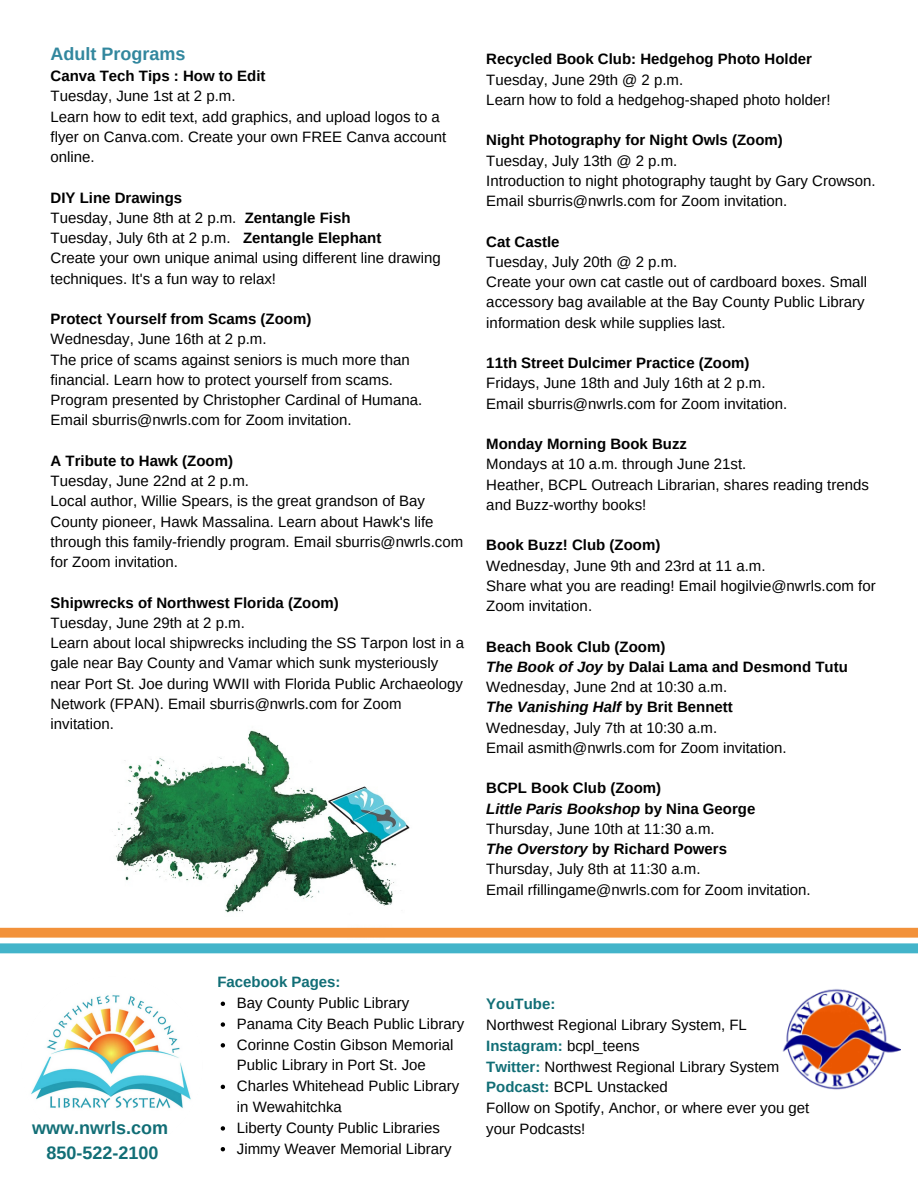
<style>
.page{position:relative;width:918px;height:1188px;background:#fff}
.page>*{position:absolute;margin:0;border:0;box-sizing:border-box;transform-origin:0 0}
.t1{font:700 18px "Arimo";color:#116e76}
.t2{font:700 18px "Arimo";color:#32879e}
.t3{font:15px/20.2px "Arimo";color:#000}
.t4{font:700 15px "Arimo";color:#000}
.t5{font:italic 700 15px "Arimo";color:#000}
.t6{font:700 15px "Arimo";color:#116e76}
.s1{font-weight:700}
.s2{font-style:italic}
.s3{font-style:normal}
.s4{font-weight:400;color:#000}
.s5{font-weight:700;color:#116e76}
</style>
<div class="page">
<img style="left:31px;top:995px;width:160px;height:114px">
<img style="left:103px;top:730px;width:315px;height:198px">
<svg style="left:0;top:928px;width:918px;height:25px"></svg>
<img style="left:783px;top:989px;width:118px;height:101px">
<svg style="left:221px;top:1002px;width:4px;height:4px"></svg>
<svg style="left:221px;top:1022px;width:4px;height:5px"></svg>
<svg style="left:221px;top:1043px;width:4px;height:5px"></svg>
<svg style="left:221px;top:1085px;width:4px;height:4px"></svg>
<svg style="left:221px;top:1126px;width:4px;height:5px"></svg>
<svg style="left:221px;top:1147px;width:4px;height:4px"></svg>
<p class="t2" style="left:51px;top:44px;width:136px">Adult Programs</p>
<p class="t4" style="left:51px;top:68px;width:216px">Canva Tech Tips : How to Edit</p>
<p class="t3" style="left:51px;top:86px;width:187px">Tuesday, June 1st at 2 p.m.</p>
<p class="t3" style="left:51px;top:106px;width:397px">Learn how to edit text, add graphics, and upload logos to a flyer on Canva.com. Create your own FREE Canva account online.</p>
<p class="t4" style="left:51px;top:189px;width:133px">DIY Line Drawings</p>
<p class="t3" style="left:51px;top:208px;width:301px">Tuesday, June 8th at 2 p.m. <span class="s1">Zentangle Fish</span></p>
<p class="t3" style="left:51px;top:228px;width:332px">Tuesday, July 6th at 2 p.m. <span class="s1">Zentangle Elephant</span></p>
<p class="t3" style="left:51px;top:248px;width:392px">Create your own unique animal using different line drawing techniques. It's a fun way to relax!</p>
<p class="t4" style="left:51px;top:311px;width:262px">Protect Yourself from Scams (Zoom)</p>
<p class="t3" style="left:51px;top:329px;width:217px">Wednesday, June 16th at 2 p.m.</p>
<p class="t3" style="left:51px;top:349px;width:361px">The price of scams against seniors is much more than financial. Learn how to protect yourself from scams.</p>
<p class="t3" style="left:51px;top:390px;width:373px">Program presented by Christopher Cardinal of Humana.</p>
<p class="t3" style="left:51px;top:410px;width:303px">Email sburris@nwrls.com for Zoom invitation.</p>
<p class="t4" style="left:51px;top:452px;width:184px">A Tribute to Hawk (Zoom)</p>
<p class="t3" style="left:51px;top:471px;width:200px">Tuesday, June 22nd at 2 p.m.</p>
<p class="t3" style="left:51px;top:491px;width:414px">Local author, Willie Spears, is the great grandson of Bay County pioneer, Hawk Massalina. Learn about Hawk's life through this family-friendly program. Email sburris@nwrls.com for Zoom invitation.</p>
<p class="t4" style="left:51px;top:594px;width:290px">Shipwrecks of Northwest Florida (Zoom)</p>
<p class="t3" style="left:51px;top:613px;width:196px">Tuesday, June 29th at 2 p.m.</p>
<p class="t3" style="left:51px;top:633px;width:415px">Learn about local shipwrecks including the SS Tarpon lost in a gale near Bay County and Vamar which sunk mysteriously near Port St. Joe during WWII with Florida Public Archaeology Network (FPAN). Email sburris@nwrls.com for Zoom invitation.</p>
<p class="t4" style="left:486px;top:51px;width:327px">Recycled Book Club: Hedgehog Photo Holder</p>
<p class="t3" style="left:486px;top:69px;width:198px">Tuesday, June 29th @ 2 p.m.</p>
<p class="t3" style="left:486px;top:89px;width:346px">Learn how to fold a hedgehog-shaped photo holder!</p>
<p class="t4" style="left:486px;top:132px;width:298px">Night Photography for Night Owls (Zoom)</p>
<p class="t3" style="left:486px;top:150px;width:193px">Tuesday, July 13th @ 2 p.m.</p>
<p class="t3" style="left:486px;top:170px;width:391px">Introduction to night photography taught by Gary Crowson.<br>Email sburris@nwrls.com for Zoom invitation.</p>
<p class="t4" style="left:486px;top:233px;width:75px">Cat Castle</p>
<p class="t3" style="left:486px;top:251px;width:193px">Tuesday, July 20th @ 2 p.m.</p>
<p class="t3" style="left:486px;top:272px;width:382px">Create your own cat castle out of cardboard boxes. Small accessory bag available at the Bay County Public Library information desk while supplies last.</p>
<p class="t4" style="left:486px;top:354px;width:265px">11th Street Dulcimer Practice (Zoom)</p>
<p class="t3" style="left:486px;top:373px;width:281px">Fridays, June 18th and July 16th at 2 p.m.</p>
<p class="t3" style="left:486px;top:393px;width:303px">Email sburris@nwrls.com for Zoom invitation.</p>
<p class="t4" style="left:486px;top:435px;width:202px">Monday Morning Book Buzz</p>
<p class="t3" style="left:486px;top:454px;width:262px">Mondays at 10 a.m. through June 21st.</p>
<p class="t3" style="left:486px;top:474px;width:384px">Heather, BCPL Outreach Librarian, shares reading trends and Buzz-worthy books!</p>
<p class="t4" style="left:486px;top:537px;width:176px">Book Buzz! Club (Zoom)</p>
<p class="t3" style="left:486px;top:555px;width:281px">Wednesday, June 9th and 23rd at 11 a.m.</p>
<p class="t3" style="left:486px;top:575px;width:391px">Share what you are reading! Email hogilvie@nwrls.com for<br>Zoom invitation.</p>
<p class="t4" style="left:486px;top:638px;width:181px">Beach Book Club (Zoom)</p>
<p class="t4" style="left:486px;top:658px;width:363px"><span class="s2">The Book of Joy</span> by Dalai Lama and Desmond Tutu</p>
<p class="t3" style="left:486px;top:677px;width:242px">Wednesday, June 2nd at 10:30 a.m.</p>
<p class="t5" style="left:486px;top:699px;width:248px">The Vanishing Half <span class="s3">by Brit Bennett</span></p>
<p class="t3" style="left:486px;top:717px;width:232px">Wednesday, July 7th at 10:30 a.m.</p>
<p class="t3" style="left:486px;top:737px;width:302px">Email asmith@nwrls.com for Zoom invitation.</p>
<p class="t4" style="left:486px;top:780px;width:176px">BCPL Book Club (Zoom)</p>
<p class="t5" style="left:486px;top:800px;width:271px">Little Paris Bookshop <span class="s3">by Nina George</span></p>
<p class="t3" style="left:486px;top:818px;width:230px">Thursday, June 10th at 11:30 a.m.</p>
<p class="t4" style="left:486px;top:840px;width:242px"><span class="s2">The Overstory</span> by Richard Powers</p>
<p class="t3" style="left:486px;top:859px;width:216px">Thursday, July 8th at 11:30 a.m.</p>
<p class="t3" style="left:486px;top:879px;width:326px">Email rfillingame@nwrls.com for Zoom invitation.</p>
<p class="t6" style="left:217px;top:974px;width:125px">Facebook Pages:</p>
<p class="t3" style="left:237px;top:993px;width:174px">Bay County Public Library</p>
<p class="t3" style="left:237px;top:1014px;width:229px">Panama City Beach Public Library</p>
<p class="t3" style="left:237px;top:1034px;width:218px;line-height:20.7px">Corinne Costin Gibson Memorial<br>Public Library in Port St. Joe</p>
<p class="t3" style="left:237px;top:1076px;width:224px;line-height:20.7px">Charles Whitehead Public Library in Wewahitchka</p>
<p class="t3" style="left:237px;top:1117px;width:205px">Liberty County Public Libraries</p>
<p class="t3" style="left:237px;top:1138px;width:216px">Jimmy Weaver Memorial Library</p>
<p class="t6" style="left:486px;top:996px;width:71px">YouTube:</p>
<p class="t3" style="left:486px;top:1015px;width:262px">Northwest Regional Library System, FL</p>
<p class="t6" style="left:486px;top:1037px;width:155px">Instagram: <span class="s4">bcpl_teens</span></p>
<p class="t3" style="left:486px;top:1056px;width:295px"><span class="s5">Twitter:</span> Northwest Regional Library System</p>
<p class="t3" style="left:486px;top:1077px;width:183px"><span class="s5">Podcast:</span> BCPL Unstacked</p>
<p class="t3" style="left:486px;top:1098px;width:325px">Follow on Spotify, Anchor, or where ever you get</p>
<p class="t1" style="left:32px;top:1118px;width:137px">www.nwrls.com</p>
<p class="t3" style="left:486px;top:1119px;width:101px">your Podcasts!</p>
<p class="t1" style="left:47px;top:1143px;width:114px">850-522-2100</p>
</div>
